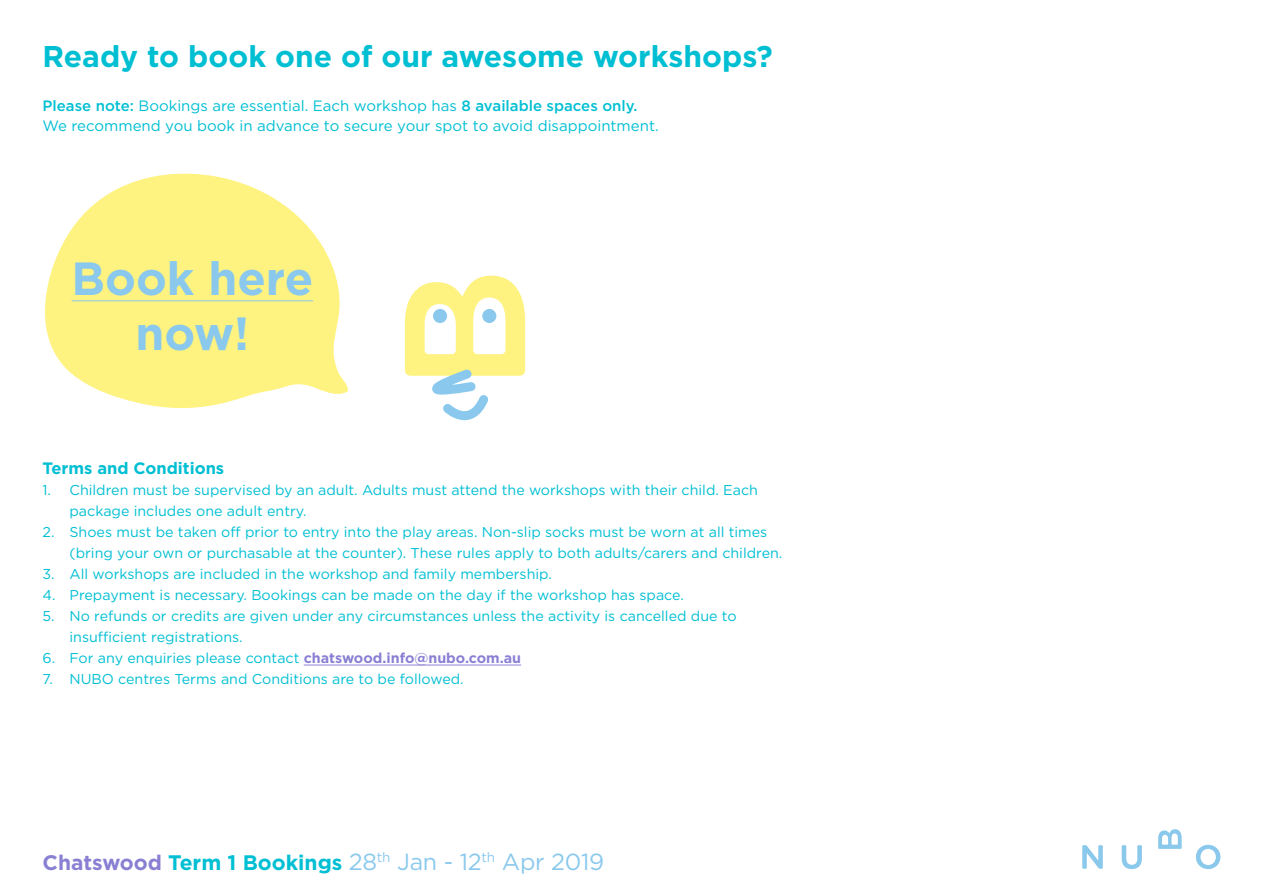
<style>
.page{position:relative;width:1263px;height:893px;background:#fff}
.page>*{position:absolute;margin:0;border:0;box-sizing:border-box;transform-origin:0 0}
.t1{font:700 46.5px/55.8px "Gotham HTF";color:#8ac9ed;text-align:center}
.t2{font:700 30px "Gotham HTF";color:#00bfd3}
.t3{font:23.25px "Gotham HTF";letter-spacing:-.01em;color:#8ac9ed}
.t4{font:700 16.5px "Gotham HTF";color:#00bfd3}
.t5{font:15px/19.5px "Gotham HTF";color:#00bfd3}
.t6{font:14.25px/21px "Gotham HTF";color:#00bfd3}
.s1{font-weight:500}
.s2{font-weight:700;color:#8980d4}
.s3{font-weight:700;font-size:21px;color:#8980d4}
.s4{font-weight:700;font-size:21px;color:#00bfd3}
</style>
<div class="page">
<hr style="left:304px;top:665px;width:217px;height:1px;background:#8980d4">
<svg style="left:405px;top:276px;width:120px;height:145px"></svg>
<svg style="left:47px;top:173px;width:301px;height:235px;fill:#fef380"></svg>
<hr style="left:72px;top:300px;width:241px;height:1px;background:#8ac9ed">
<svg style="left:1082px;top:845px;width:21px;height:24px"></svg>
<svg style="left:1122px;top:845px;width:20px;height:24px"></svg>
<svg style="left:1158px;top:829px;width:24px;height:20px"></svg>
<svg style="left:1196px;top:845px;width:24px;height:24px"></svg>
<h2 class="t2" style="left:43px;top:39px;width:732px">Ready to book one of our awesome workshops?</h2>
<p class="t5" style="left:43px;top:96px;width:618px"><span class="s1">Please note:</span> Bookings are essential. Each workshop has <span class="s1">8 available spaces only.<br></span>We recommend you book in advance to secure your spot to avoid disappointment.</p>
<h1 class="t1" style="left:72px;top:249px;width:243px">Book here now!</h1>
<p class="t4" style="left:43px;top:459px;width:183px">Terms and Conditions</p>
<p class="t6" style="left:70px;top:479px;width:690px;text-indent:-27px">1. Children must be supervised by an adult. Adults must attend the workshops with their child. Each package includes one adult entry.</p>
<p class="t6" style="left:70px;top:521px;width:714px;text-indent:-27px">2. Shoes must be taken off prior to entry into the play areas. Non-slip socks must be worn at all times (bring your own or purchasable at the counter). These rules apply to both adults/carers and children.</p>
<p class="t6" style="left:43px;top:563px;width:511px">3. All workshops are included in the workshop and family membership.</p>
<p class="t6" style="left:43px;top:584px;width:643px">4. Prepayment is necessary. Bookings can be made on the day if the workshop has space.</p>
<p class="t6" style="left:70px;top:605px;width:668px;text-indent:-27px">5. No refunds or credits are given under any circumstances unless the activity is cancelled due to insufficient registrations.</p>
<p class="t6" style="left:43px;top:647px;width:480px">6. For any enquiries please contact <span class="s2">chatswood.info@nubo.com.au</span></p>
<p class="t6" style="left:43px;top:668px;width:423px">7. NUBO centres Terms and Conditions are to be followed.</p>
<h3 class="t3" style="left:43px;top:849px;width:563px"><span class="s3">Chatswood</span> <span class="s4">Term 1 Bookings</span> 28<sup>th</sup> Jan - 12<sup>th</sup> Apr 2019</h3>
</div>
